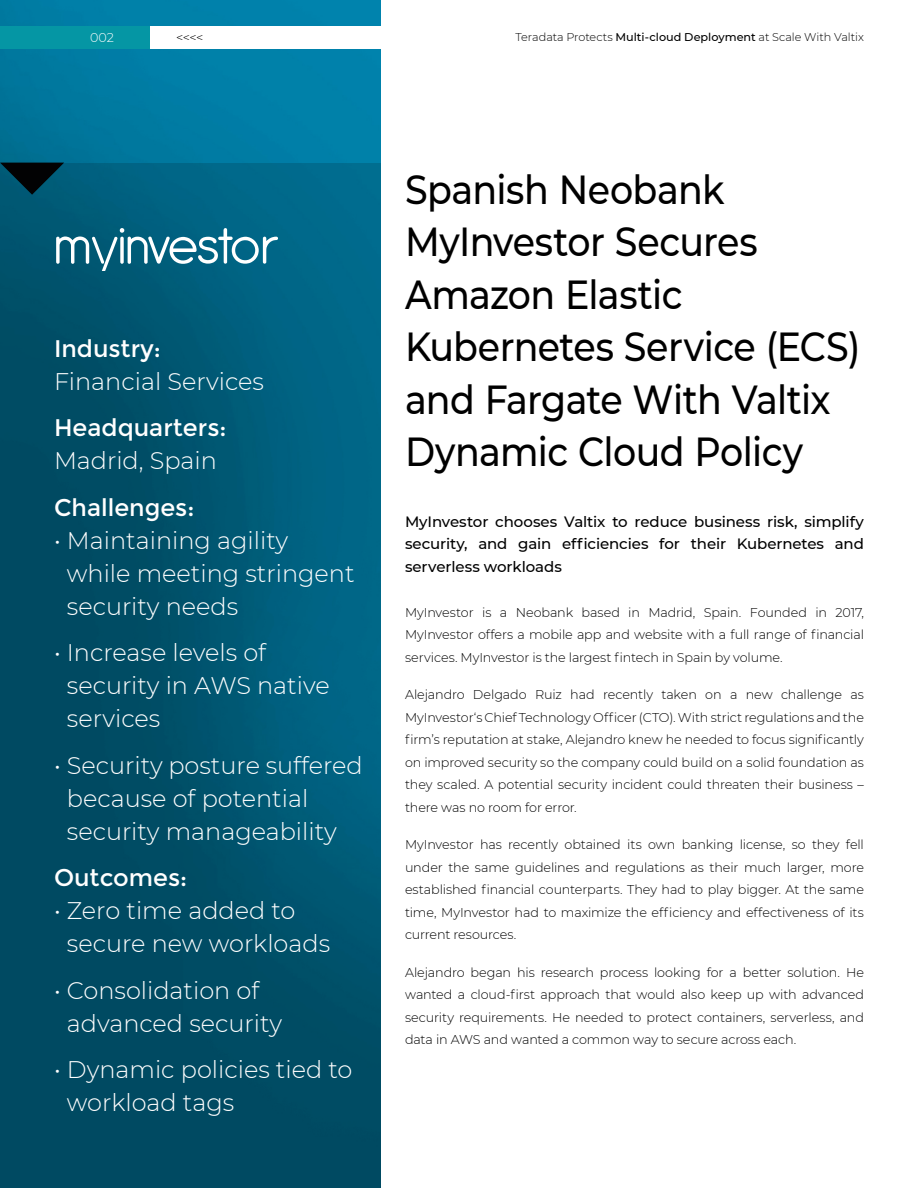
<style>
.page{position:relative;width:918px;height:1188px;background:#fff}
.page>*{position:absolute;margin:0;border:0;box-sizing:border-box;transform-origin:0 0}
.t1{font:500 40.5px/52.5px "Montserrat";letter-spacing:-.015em;color:#000;scale:.9 1}
.t2{font:300 24px/33px "Montserrat";color:#fff}
.t3{font:24px "Montserrat";color:#fff}
.t4{font:500 15px/22.5px "Montserrat";letter-spacing:-.005em;color:#000;text-align:justify}
.t5{font:300 12.75px/22.5px "Montserrat";letter-spacing:-.01em;color:#000;text-align:justify}
.t6{font:300 12.75px "Montserrat";color:#fff}
.t7{font:300 11.25px "Montserrat";letter-spacing:-.005em;color:#000}
.s1{font-weight:500}
</style>
<div class="page">
<img style="left:0;top:0;width:381px;height:164px">
<svg style="left:0;top:164px;width:381px;height:1024px;background:#00536e"></svg>
<svg style="left:0;top:163px;width:64px;height:32px;background:#002f3d"></svg>
<svg style="left:56px;top:228px;width:222px;height:42px"></svg>
<div style="left:5px;top:26px;width:913px;height:23px;background:#fff"></div>
<div style="left:0;top:26px;width:149px;height:23px;background:#0596a4"></div>
<p class="t6" style="left:90px;top:29px;width:26px">002</p>
<p class="t5" style="left:176px;top:26px;width:29px">&lt;&lt;&lt;&lt;</p>
<p class="t7" style="left:516px;top:29px;width:350px">Teradata Protects <span class="s1">Multi-cloud Deployment</span> at Scale With Valtix</p>
<h2 class="t3" style="left:54px;top:334px;width:108px">Industry:</h2>
<h2 class="t2" style="left:54px;top:364px;width:212px">Financial Services</h2>
<h2 class="t3" style="left:54px;top:414px;width:174px">Headquarters:</h2>
<h2 class="t2" style="left:54px;top:443px;width:165px">Madrid, Spain</h2>
<h2 class="t3" style="left:54px;top:493px;width:142px">Challenges:</h2>
<h2 class="t2" style="left:67px;top:523px;width:289px;text-indent:-13px">• Maintaining agility while meeting stringent security needs</h2>
<h2 class="t2" style="left:67px;top:635px;width:264px;text-indent:-13px">• Increase levels of security in AWS native services</h2>
<h2 class="t2" style="left:67px;top:748px;width:297px;text-indent:-13px">• Security posture suffered because of potential security manageability</h2>
<h2 class="t3" style="left:54px;top:864px;width:135px">Outcomes:</h2>
<h2 class="t2" style="left:67px;top:893px;width:265px;text-indent:-13px">• Zero time added to secure new workloads</h2>
<h2 class="t2" style="left:67px;top:973px;width:217px;text-indent:-13px">• Consolidation of advanced security</h2>
<h2 class="t2" style="left:67px;top:1052px;width:287px;text-indent:-13px">• Dynamic policies tied to workload tags</h2>
<h1 class="t1" style="left:405px;top:162px;width:507px">Spanish Neobank<br>MyInvestor Secures<br>Amazon Elastic<br>Kubernetes Service (ECS) and Fargate With Valtix<br>Dynamic Cloud Policy</h1>
<p class="t4" style="left:405px;top:509px;width:461px">MyInvestor chooses Valtix to reduce business risk, simplify security, and gain efficiencies for their Kubernetes and serverless workloads</p>
<p class="t5" style="left:405px;top:600px;width:460px">MyInvestor is a Neobank based in Madrid, Spain. Founded in 2017, MyInvestor offers a mobile app and website with a full range of financial services. MyInvestor is the largest fintech in Spain by volume.</p>
<p class="t5" style="left:405px;top:683px;width:460px">Alejandro Delgado Ruiz had recently taken on a new challenge as MyInvestor‘s Chief Technology Officer (CTO). With strict regulations and the firm’s reputation at stake, Alejandro knew he needed to focus significantly on improved security so the company could build on a solid foundation as they scaled. A potential security incident could threaten their business – there was no room for error.</p>
<p class="t5" style="left:405px;top:833px;width:460px">MyInvestor has recently obtained its own banking license, so they fell under the same guidelines and regulations as their much larger, more established financial counterparts. They had to play bigger. At the same time, MyInvestor had to maximize the efficiency and effectiveness of its current resources.</p>
<p class="t5" style="left:405px;top:960px;width:460px">Alejandro began his research process looking for a better solution. He wanted a cloud-first approach that would also keep up with advanced security requirements. He needed to protect containers, serverless, and data in AWS and wanted a common way to secure across each.</p>
</div>
